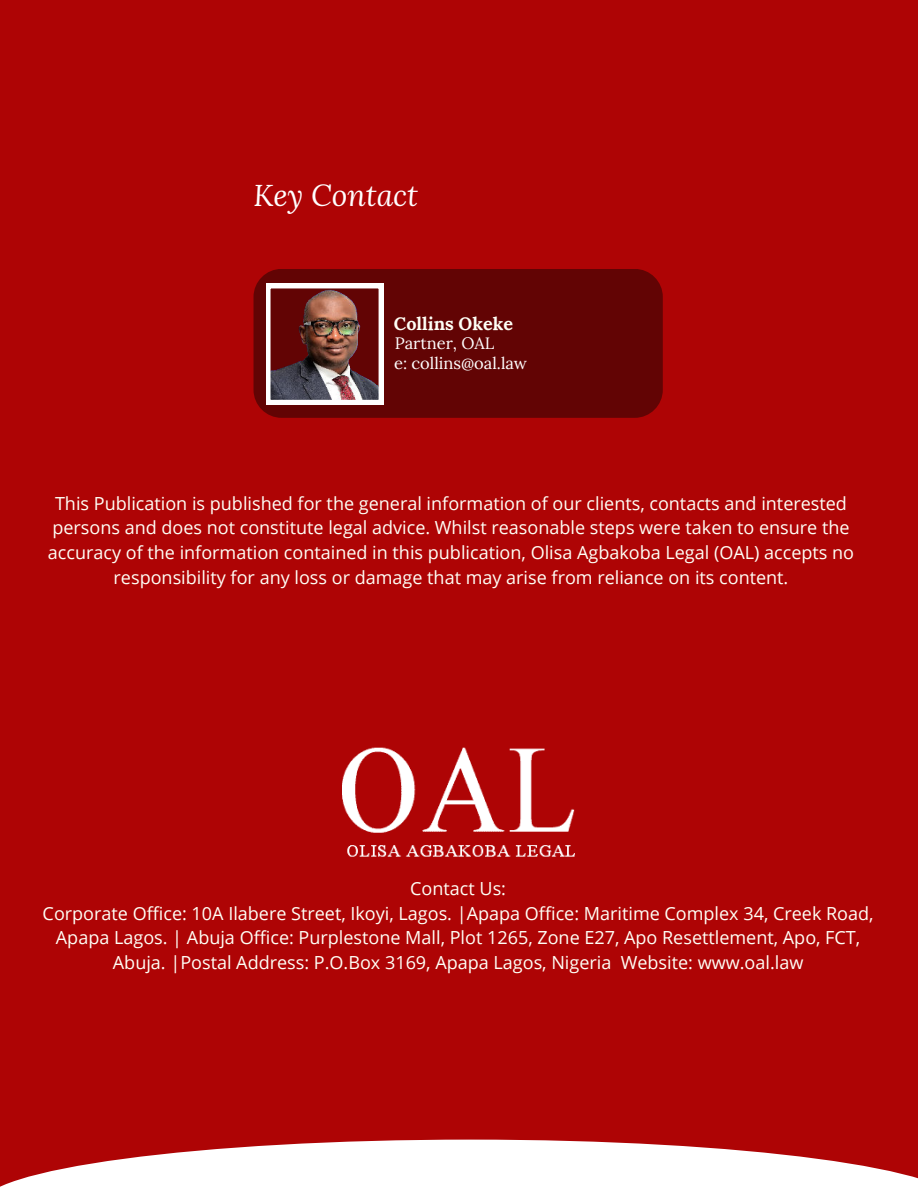
<style>
.page{position:relative;width:918px;height:1188px;background:#ae0405}
.page>*{position:absolute;margin:0;border:0;box-sizing:border-box;transform-origin:0 0}
.t1{font:italic 30px "Lora";color:#fff}
.t2{font:18px/24.8px "Open Sans";color:#fffff6;text-align:center}
.t3{font:700 18px "Lora";color:#fffff6}
.t4{font:16.5px/19.2px "Lora";color:#fff}
</style>
<div class="page">
<svg style="left:0;top:1140px;width:918px;height:48px;fill:#fff"></svg>
<img style="left:342px;top:747px;width:233px;height:110px">
<div style="left:254px;top:269px;width:409px;height:149px;background:#620404;border-radius:28px"></div>
<img style="left:266px;top:284px;width:118px;height:120px">
<h1 class="t1" style="left:254px;top:175px;width:166px">Key Contact</h1>
<p class="t3" style="left:394px;top:309px;width:121px">Collins Okeke</p>
<p class="t4" style="left:394px;top:333px;width:135px">Partner, OAL<br>e: collins@oal.law</p>
<p class="t2" style="left:48px;top:490px;width:808px">This Publication is published for the general information of our clients, contacts and interested persons and does not constitute legal advice. Whilst reasonable steps were taken to ensure the accuracy of the information contained in this publication, Olisa Agbakoba Legal (OAL) accepts no responsibility for any loss or damage that may arise from reliance on its content.</p>
<p class="t2" style="left:43px;top:876px;width:833px">Contact Us:<br>Corporate Office: 10A Ilabere Street, Ikoyi, Lagos. |Apapa Office: Maritime Complex 34, Creek Road, Apapa Lagos. | Abuja Office: Purplestone Mall, Plot 1265, Zone E27, Apo Resettlement, Apo, FCT, Abuja. |Postal Address: P.O.Box 3169, Apapa Lagos, Nigeria Website: www.oal.law</p>
</div>
